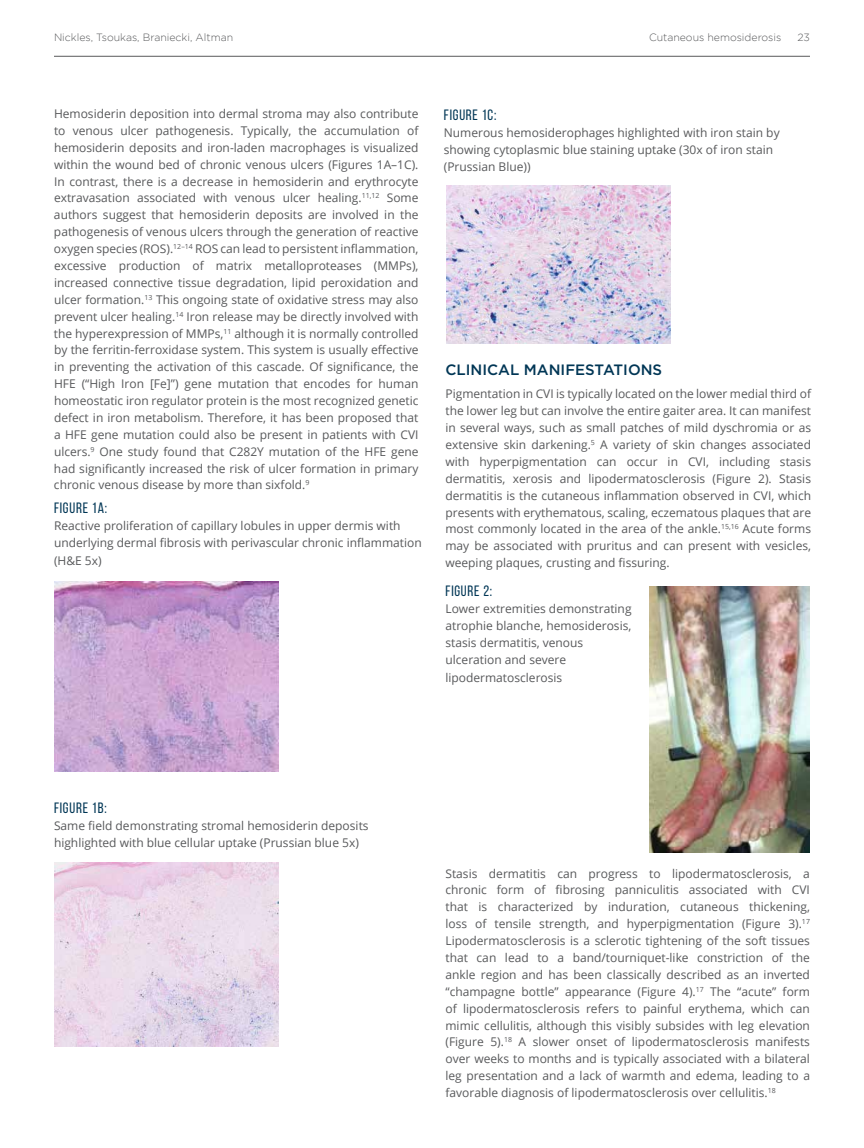
<style>
.page{position:relative;width:864px;height:1148px;background:#fff}
.page>*{position:absolute;margin:0;border:0;box-sizing:border-box;transform-origin:0 0}
.t1{font:15px "Bebas Neue";letter-spacing:.05em;color:#003655}
.t2{font:500 15px "Gotham";color:#003655}
.t3{font:12px/16.8px "Open Sans";color:#58595b}
.t4{font:300 10.5px "Gotham";color:#58595b}
</style>
<div class="page">
<hr style="left:54px;top:56px;width:756px;height:1px;background:#58595b">
<img style="left:54px;top:581px;width:224px;height:190px">
<img style="left:649px;top:586px;width:161px;height:266px">
<img style="left:446px;top:185px;width:224px;height:158px">
<img style="left:54px;top:862px;width:224px;height:184px">
<p class="t4" style="left:54px;top:32px;width:181px">Nickles, Tsoukas, Braniecki, Altman</p>
<p class="t4" style="left:649px;top:32px;width:134px">Cutaneous hemosiderosis</p>
<p class="t4" style="left:797px;top:32px;width:14px">23</p>
<p class="t3" style="left:54px;top:105px;width:366px;text-align:justify">Hemosiderin deposition into dermal stroma may also contribute to venous ulcer pathogenesis. Typically, the accumulation of hemosiderin deposits and iron-laden macrophages is visualized within the wound bed of chronic venous ulcers (Figures 1A–1C).<br>In contrast, there is a decrease in hemosiderin and erythrocyte extravasation associated with venous ulcer healing.<sup>11,12</sup> Some authors suggest that hemosiderin deposits are involved in the pathogenesis of venous ulcers through the generation of reactive oxygen species (ROS).<sup>12–14</sup> ROS can lead to persistent inflammation, excessive production of matrix metalloproteases (MMPs), increased connective tissue degradation, lipid peroxidation and ulcer formation.<sup>13</sup> This ongoing state of oxidative stress may also prevent ulcer healing.<sup>14</sup> Iron release may be directly involved with the hyperexpression of MMPs,<sup>11</sup> although it is normally controlled by the ferritin-ferroxidase system. This system is usually effective in preventing the activation of this cascade. Of significance, the HFE (“High Iron [Fe]”) gene mutation that encodes for human homeostatic iron regulator protein is the most recognized genetic defect in iron metabolism. Therefore, it has been proposed that a HFE gene mutation could also be present in patients with CVI ulcers.<sup>9</sup> One study found that C282Y mutation of the HFE gene had significantly increased the risk of ulcer formation in primary chronic venous disease by more than sixfold.<sup>9</sup></p>
<p class="t1" style="left:54px;top:500px;width:55px">FIGURE 1A:</p>
<p class="t3" style="left:54px;top:517px;width:369px">Reactive proliferation of capillary lobules in upper dermis with underlying dermal fibrosis with perivascular chronic inflammation</p>
<p class="t3" style="left:54px;top:552px;width:49px">(H&amp;E 5x)</p>
<p class="t1" style="left:444px;top:107px;width:54px">FIGURE 1C:</p>
<p class="t3" style="left:444px;top:124px;width:337px">Numerous hemosiderophages highlighted with iron stain by showing cytoplasmic blue staining uptake (30x of iron stain (Prussian Blue))</p>
<p class="t2" style="left:446px;top:359px;width:218px">CLINICAL MANIFESTATIONS</p>
<p class="t3" style="left:445px;top:385px;width:367px;text-align:justify">Pigmentation in CVI is typically located on the lower medial third of the lower leg but can involve the entire gaiter area. It can manifest in several ways, such as small patches of mild dyschromia or as extensive skin darkening.<sup>5</sup> A variety of skin changes associated with hyperpigmentation can occur in CVI, including stasis dermatitis, xerosis and lipodermatosclerosis (Figure 2). Stasis dermatitis is the cutaneous inflammation observed in CVI, which presents with erythematous, scaling, eczematous plaques that are most commonly located in the area of the ankle.<sup>15,16</sup> Acute forms may be associated with pruritus and can present with vesicles, weeping plaques, crusting and fissuring.</p>
<p class="t1" style="left:446px;top:582px;width:48px">FIGURE 2:</p>
<p class="t3" style="left:446px;top:600px;width:188px">Lower extremities demonstrating atrophie blanche, hemosiderosis, stasis dermatitis, venous ulceration and severe</p>
<p class="t3" style="left:446px;top:668px;width:118px">lipodermatosclerosis</p>
<p class="t1" style="left:54px;top:799px;width:54px">FIGURE 1B:</p>
<p class="t3" style="left:54px;top:816px;width:316px">Same field demonstrating stromal hemosiderin deposits highlighted with blue cellular uptake (Prussian blue 5x)</p>
<p class="t3" style="left:445px;top:864px;width:366px;text-align:justify">Stasis dermatitis can progress to lipodermatosclerosis, a chronic form of fibrosing panniculitis associated with CVI that is characterized by induration, cutaneous thickening, loss of tensile strength, and hyperpigmentation (Figure 3).<sup>17<br></sup>Lipodermatosclerosis is a sclerotic tightening of the soft tissues that can lead to a band/tourniquet-like constriction of the ankle region and has been classically described as an inverted “champagne bottle” appearance (Figure 4).<sup>17</sup> The “acute” form of lipodermatosclerosis refers to painful erythema, which can mimic cellulitis, although this visibly subsides with leg elevation (Figure 5).<sup>18</sup> A slower onset of lipodermatosclerosis manifests over weeks to months and is typically associated with a bilateral leg presentation and a lack of warmth and edema, leading to a favorable diagnosis of lipodermatosclerosis over cellulitis.<sup>18</sup></p>
</div>
